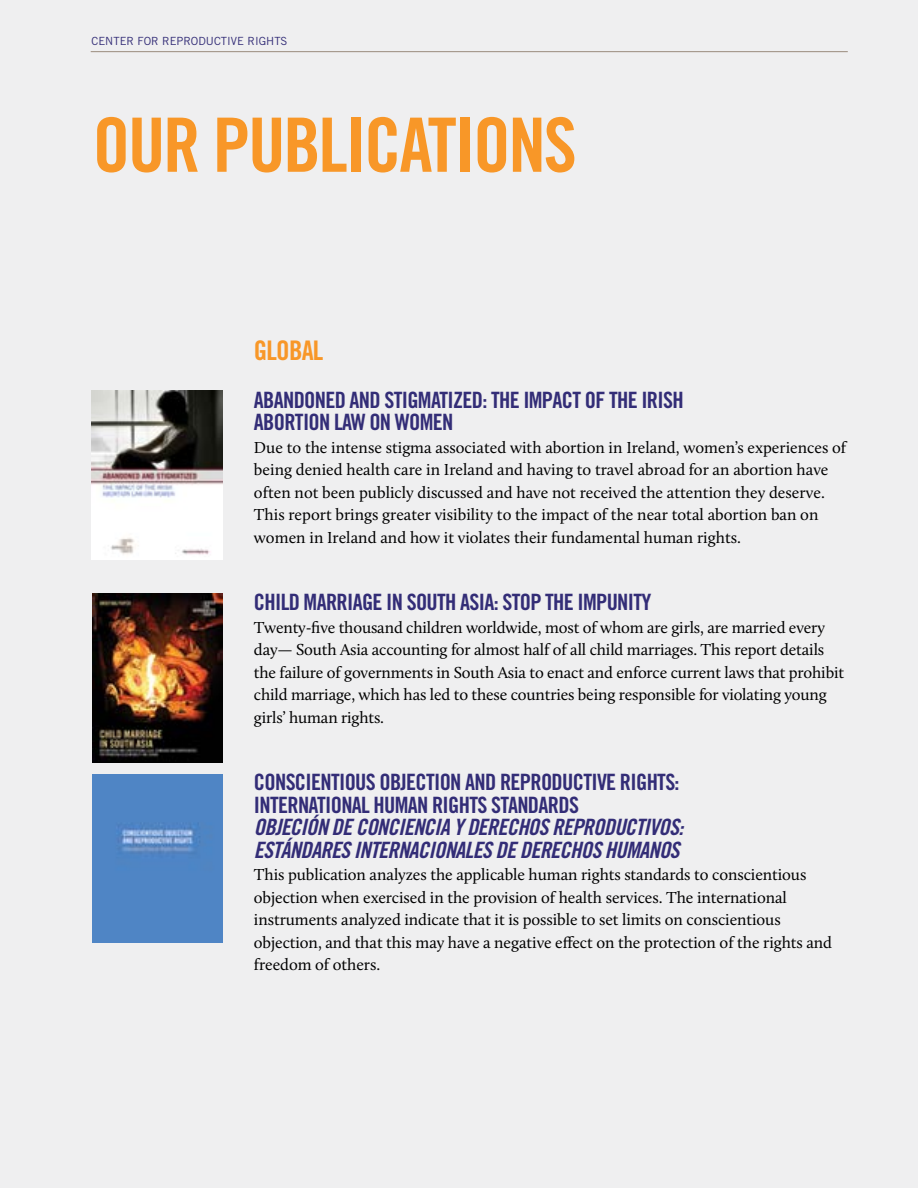
<style>
.page{position:relative;width:918px;height:1188px;background:#efeff0}
.page>*{position:absolute;margin:0;border:0;box-sizing:border-box;transform-origin:0 0}
.t1{font:75px "Trade Gothic Bold Cond Twenty";letter-spacing:-.03em;color:#f89728}
.t2{font:27px "Trade Gothic Bold Cond Twenty";letter-spacing:-.03em;color:#f89728}
.t3{font:22.5px/22.5px "Trade Gothic Bold Cond Twenty";letter-spacing:-.03em;color:#332d77}
.t4{font:22.5px/22.5px "Trade Gothic Bold Cond Twenty Obl";letter-spacing:-.03em;color:#332d77}
.t5{font:16.5px/22.5px "Calluna";letter-spacing:-.005em;color:#000}
.t6{font:11.25px "Trade Gothic";color:#332d77}
</style>
<div class="page">
<img style="left:92px;top:390px;width:131px;height:170px">
<img style="left:93px;top:594px;width:130px;height:168px">
<img style="left:93px;top:775px;width:129px;height:167px">
<hr style="left:91px;top:51px;width:757px;height:1px;background:#9a8b7d">
<p class="t6" style="left:92px;top:34px;width:197px">CENTER FOR REPRODUCTIVE RIGHTS</p>
<h1 class="t1" style="left:93px;top:99px;width:486px">OUR PUBLICATIONS</h1>
<h2 class="t2" style="left:254px;top:334px;width:71px">GLOBAL</h2>
<h3 class="t3" style="left:254px;top:388px;width:431px">ABANDONED AND STIGMATIZED: THE IMPACT OF THE IRISH<br>ABORTION LAW ON WOMEN</h3>
<p class="t5" style="left:254px;top:436px;width:594px">Due to the intense stigma associated with abortion in Ireland, women’s experiences of being denied health care in Ireland and having to travel abroad for an abortion have often not been publicly discussed and have not received the attention they deserve.<br>This report brings greater visibility to the impact of the near total abortion ban on women in Ireland and how it violates their fundamental human rights.</p>
<h3 class="t3" style="left:254px;top:591px;width:399px">CHILD MARRIAGE IN SOUTH ASIA: STOP THE IMPUNITY</h3>
<p class="t5" style="left:254px;top:616px;width:592px">Twenty-five thousand children worldwide, most of whom are girls, are married every day— South Asia accounting for almost half of all child marriages. This report details the failure of governments in South Asia to enact and enforce current laws that prohibit child marriage, which has led to these countries being responsible for violating young girls’ human rights.</p>
<h3 class="t3" style="left:254px;top:771px;width:427px">CONSCIENTIOUS OBJECTION AND REPRODUCTIVE RIGHTS:<br>INTERNATIONAL HUMAN RIGHTS STANDARDS</h3>
<h3 class="t4" style="left:254px;top:816px;width:431px">OBJECIÓN DE CONCIENCIA Y DERECHOS REPRODUCTIVOS:<br>ESTÁNDARES INTERNACIONALES DE DERECHOS HUMANOS</h3>
<p class="t5" style="left:254px;top:863px;width:580px">This publication analyzes the applicable human rights standards to conscientious objection when exercised in the provision of health services. The international instruments analyzed indicate that it is possible to set limits on conscientious objection, and that this may have a negative effect on the protection of the rights and freedom of others.</p>
</div>
